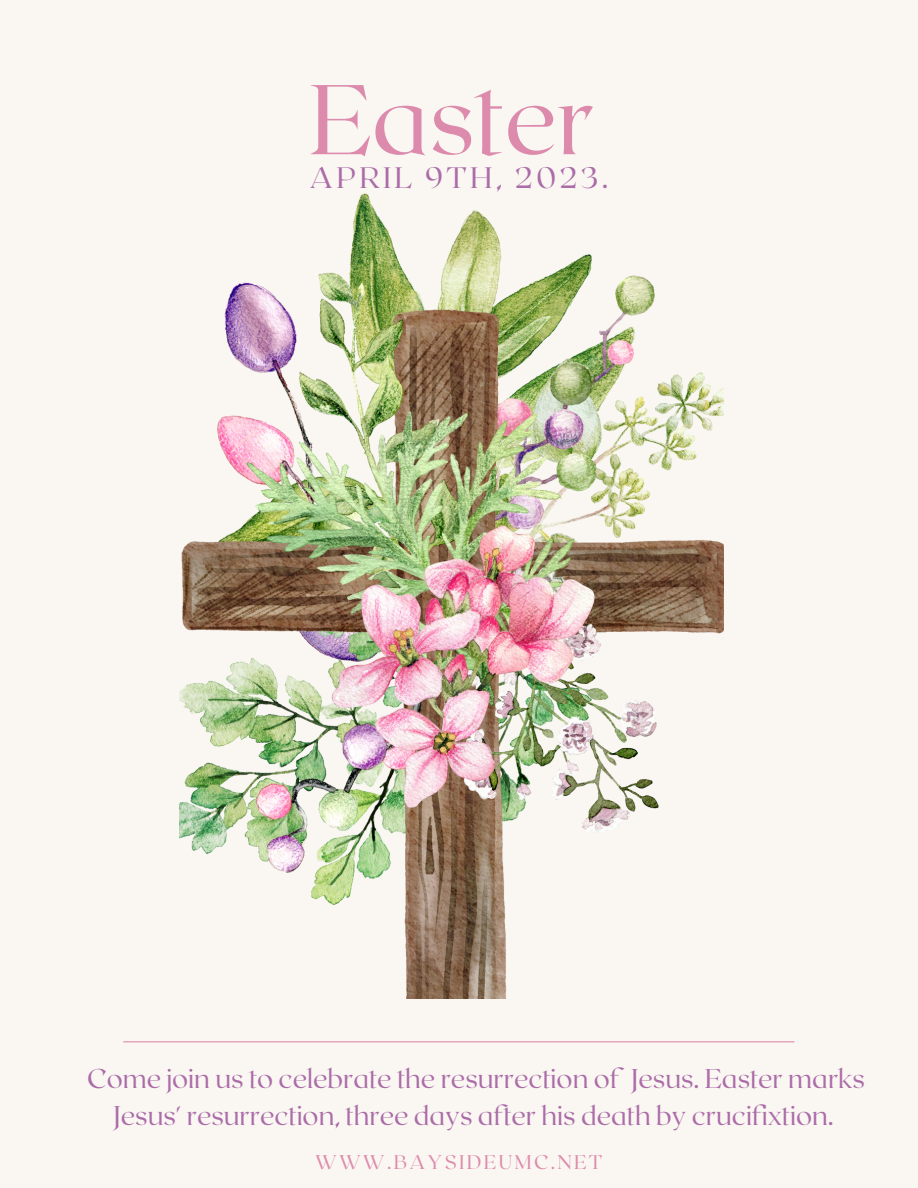
<style>
.page{position:relative;width:918px;height:1188px;background:#faf7f2}
.page>*{position:absolute;margin:0;border:0;box-sizing:border-box;transform-origin:0 0}
.t1{font:300 98.85px "Roxborough CF";color:#dd8bad}
.t2{font:300 29.55px "Roxborough CF";letter-spacing:.115em;color:#ab6ca8}
.t3{font:300 27px/37.2px "Roxborough CF";color:#ab6ca8;text-align:center}
.t4{font:300 19.8px "Roxborough CF";letter-spacing:.115em;color:#dd8bad}
</style>
<div class="page">
<hr style="left:124px;top:1041px;width:670px;height:1px;background:#dd8bad">
<img style="left:179px;top:193px;width:545px;height:806px">
<h1 class="t1" style="left:309px;top:55px;width:287px">Easter</h1>
<p class="t2" style="left:310px;top:158px;width:300px">APRIL 9TH, 2023.</p>
<p class="t3" style="left:87px;top:1059px;width:779px">Come join us to celebrate the resurrection of Jesus. Easter marks<br>Jesus' resurrection, three days after his death by crucifixtion.</p>
<p class="t4" style="left:316px;top:1149px;width:288px">WWW.BAYSIDEUMC.NET</p>
</div>
